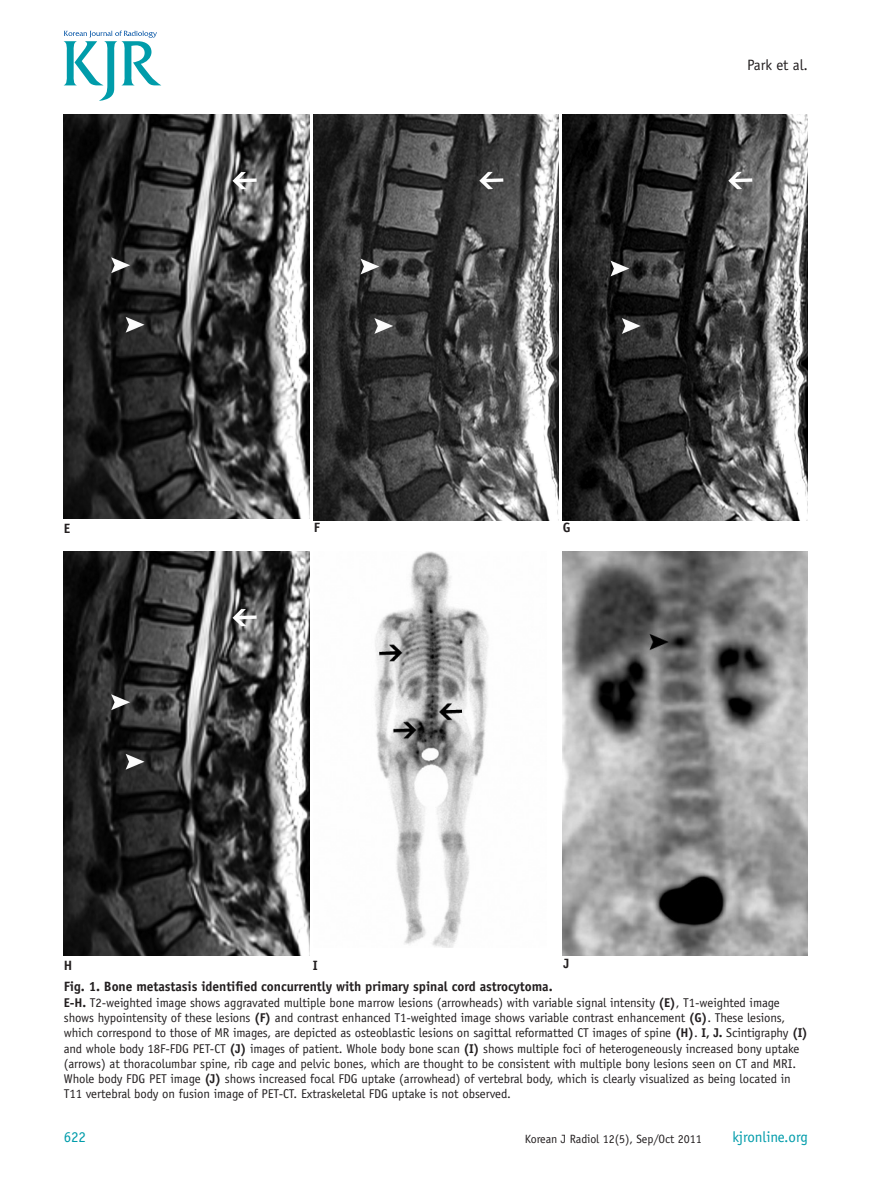
<style>
.page{position:relative;width:893px;height:1191px;background:#fff}
.page>*{position:absolute;margin:0;border:0;box-sizing:border-box;transform-origin:0 0}
.t1{font:15px "Officina Sans Std";letter-spacing:-.005em;color:#009caa}
.t2{font:15px "Officina Sans Std";letter-spacing:-.005em;color:#231f20}
.그림제목{font:700 13.5px "Officina Sans Std";letter-spacing:-.005em;color:#231f20}
.그림제목1{font:12.75px/15.3px "Officina Sans Std";letter-spacing:-.005em;color:#231f20}
.t3{font:12px "Officina Sans Std";letter-spacing:-.005em;color:#231f20}
.s1{font-weight:700}
</style>
<div class="page">
<svg style="left:64px;top:31px;width:97px;height:70px"></svg>
<img style="left:64px;top:115px;width:245px;height:404px">
<img style="left:64px;top:551px;width:245px;height:404px">
<img style="left:375px;top:551px;width:113px;height:396px">
<img style="left:563px;top:551px;width:245px;height:404px">
<img style="left:313px;top:115px;width:245px;height:405px">
<img style="left:563px;top:115px;width:244px;height:405px">
<p class="그림제목" style="left:64px;top:520px;width:8px">E</p>
<p class="그림제목" style="left:314px;top:519px;width:8px">F</p>
<p class="t2" style="left:747px;top:56px;width:62px">Park et al.</p>
<p class="그림제목" style="left:563px;top:519px;width:9px">G</p>
<p class="그림제목" style="left:563px;top:955px;width:7px">J</p>
<p class="그림제목" style="left:64px;top:956px;width:10px">H</p>
<p class="그림제목" style="left:64px;top:978px;width:490px">Fig. 1. Bone metastasis identified concurrently with primary spinal cord astrocytoma.</p>
<p class="그림제목1" style="left:64px;top:994px;width:746px"><span class="s1">E-H.</span> T2-weighted image shows aggravated multiple bone marrow lesions (arrowheads) with variable signal intensity <span class="s1">(E)</span>, T1-weighted image shows hypointensity of these lesions <span class="s1">(F)</span> and contrast enhanced T1-weighted image shows variable contrast enhancement <span class="s1">(G)</span>. These lesions, which correspond to those of MR images, are depicted as osteoblastic lesions on sagittal reformatted CT images of spine <span class="s1">(H)</span>. <span class="s1">I, J.</span> Scintigraphy <span class="s1">(I) </span>and whole body 18F-FDG PET-CT <span class="s1">(J)</span> images of patient. Whole body bone scan <span class="s1">(I)</span> shows multiple foci of heterogeneously increased bony uptake (arrows) at thoracolumbar spine, rib cage and pelvic bones, which are thought to be consistent with multiple bony lesions seen on CT and MRI.<br>Whole body FDG PET image <span class="s1">(J)</span> shows increased focal FDG uptake (arrowhead) of vertebral body, which is clearly visualized as being located in T11 vertebral body on fusion image of PET-CT. Extraskeletal FDG uptake is not observed.</p>
<p class="그림제목" style="left:313px;top:956px;width:6px">I</p>
<p class="t1" style="left:64px;top:1128px;width:24px">622</p>
<p class="t3" style="left:525px;top:1132px;width:178px">Korean J Radiol 12(5), Sep/Oct 2011</p>
<p class="t1" style="left:732px;top:1128px;width:77px">kjronline.org</p>
</div>
